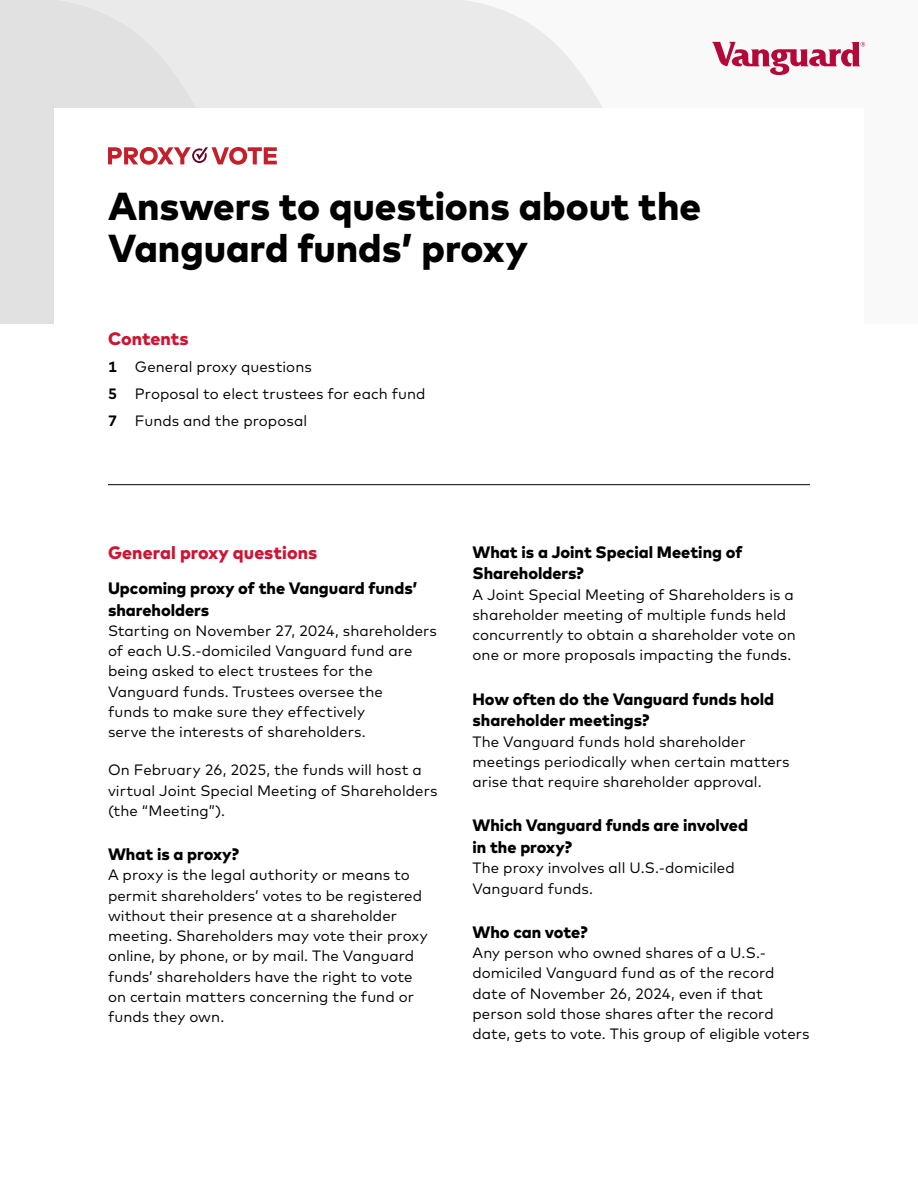
<style>
.page{position:relative;width:918px;height:1188px;background:#fff}
.page>*{position:absolute;margin:0;border:0;box-sizing:border-box;transform-origin:0 0}
.t1{font:800 39px/42px "Mark Pro Tab";color:#000}
.t2{font:800 18px "Mark Pro Tab";color:#ce1432}
.t3{font:800 16.5px/21.8px "Mark Pro Tab";color:#000}
.t4{font:15px/20.2px "Mark Pro Tab";letter-spacing:.005em;color:#000}
.s1{font-weight:700}
</style>
<div class="page">
<div style="left:0;top:0;width:58px;height:324px;background:#e1e1e1"></div>
<svg style="left:58px;top:0;width:406px;height:108px;fill:#eaeaea"></svg>
<svg style="left:464px;top:0;width:402px;height:108px"></svg>
<div style="left:54px;top:108px;width:810px;height:216px;background:#fff"></div>
<svg style="left:712px;top:42px;width:153px;height:33px"></svg>
<svg style="left:108px;top:147px;width:169px;height:18px"></svg>
<hr style="left:108px;top:484px;width:702px;height:1px;background:#000">
<h1 class="t1" style="left:108px;top:182px;width:595px">Answers to questions about the<br>Vanguard funds’ proxy</h1>
<p class="t2" style="left:108px;top:325px;width:82px">Contents</p>
<p class="t4" style="left:108px;top:352px;width:319px;line-height:27px"><span class="s1">1</span> General proxy questions<br><span class="s1">5</span> Proposal to elect trustees for each fund<br><span class="s1">7</span> Funds and the proposal</p>
<p class="t2" style="left:108px;top:539px;width:211px">General proxy questions</p>
<p class="t3" style="left:108px;top:576px;width:311px">Upcoming proxy of the Vanguard funds’ shareholders</p>
<p class="t4" style="left:108px;top:619px;width:330px">Starting on November 27, 2024, shareholders of each U.S.-domiciled Vanguard fund are being asked to elect trustees for the Vanguard funds. Trustees oversee the<br>funds to make sure they effectively<br>serve the interests of shareholders.</p>
<p class="t4" style="left:108px;top:759px;width:331px">On February 26, 2025, the funds will host a virtual Joint Special Meeting of Shareholders (the “Meeting”).</p>
<p class="t3" style="left:108px;top:842px;width:133px">What is a proxy?</p>
<p class="t4" style="left:108px;top:864px;width:321px">A proxy is the legal authority or means to permit shareholders’ votes to be registered without their presence at a shareholder meeting. Shareholders may vote their proxy online, by phone, or by mail. The Vanguard funds’ shareholders have the right to vote on certain matters concerning the fund or funds they own.</p>
<p class="t3" style="left:472px;top:539px;width:271px">What is a Joint Special Meeting of<br>Shareholders?</p>
<p class="t4" style="left:472px;top:583px;width:325px">A Joint Special Meeting of Shareholders is a shareholder meeting of multiple funds held concurrently to obtain a shareholder vote on one or more proposals impacting the funds.</p>
<p class="t3" style="left:472px;top:686px;width:303px">How often do the Vanguard funds hold shareholder meetings?</p>
<p class="t4" style="left:472px;top:730px;width:319px">The Vanguard funds hold shareholder meetings periodically when certain matters arise that require shareholder approval.</p>
<p class="t3" style="left:472px;top:813px;width:277px">Which Vanguard funds are involved in the proxy?</p>
<p class="t4" style="left:472px;top:857px;width:264px">The proxy involves all U.S.-domiciled<br>Vanguard funds.</p>
<p class="t3" style="left:472px;top:920px;width:117px">Who can vote?</p>
<p class="t4" style="left:472px;top:941px;width:339px">Any person who owned shares of a U.S.- domiciled Vanguard fund as of the record date of November 26, 2024, even if that person sold those shares after the record date, gets to vote. This group of eligible voters</p>
</div>
